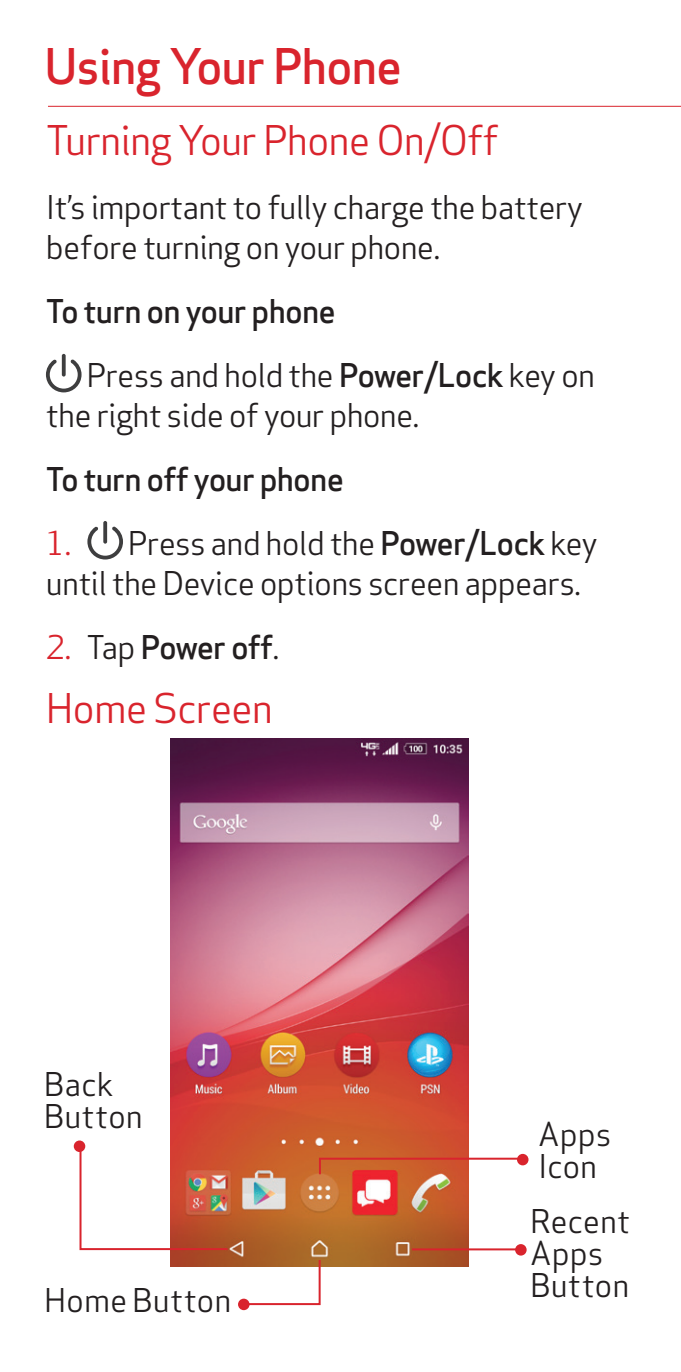
<style>
.page{position:relative;width:681px;height:1372px;background:#fff}
.page>*{position:absolute;margin:0;border:0;box-sizing:border-box;transform-origin:0 0}
.t1{font:500 48px "Apex Sans";letter-spacing:-.025em;color:#d9242d}
.t2{font:40px "Apex Sans";letter-spacing:-.025em;color:#d9242d}
.t3{font:32px/40px "Apex Sans";letter-spacing:-.025em;color:#231f20}
.t4{font:500 32px/64px "Apex Sans";letter-spacing:-.025em;color:#231f20}
.t5{font:32px/32px "Apex Sans";color:#231f20}
.s1{font-weight:400}
.s2{color:#d9242d}
.s3{font-weight:500}
.s4{font-weight:400;color:#d9242d}
</style>
<div class="page">
<hr style="left:48px;top:106px;width:632px;height:1px;background:#d9242d">
<svg style="left:46px;top:359px;width:35px;height:33px"></svg>
<svg style="left:62px;top:354px;width:4px;height:23px"></svg>
<svg style="left:87px;top:526px;width:36px;height:33px"></svg>
<svg style="left:103px;top:521px;width:4px;height:23px"></svg>
<div style="left:238px;top:1299px;width:11px;height:11px;background:#d9242d;border-radius:50%"></div>
<div style="left:515px;top:1244px;width:11px;height:12px;background:#d9242d;border-radius:50%"></div>
<div style="left:74px;top:1140px;width:11px;height:12px;background:#d9242d;border-radius:50%"></div>
<div style="left:516px;top:1154px;width:12px;height:11px;background:#d9242d;border-radius:50%"></div>
<img style="left:170px;top:738px;width:298px;height:529px">
<svg style="left:318px;top:1157px;width:206px;height:19px"></svg>
<hr style="left:412px;top:1248px;width:107px;height:2px;background:#d9242d">
<svg style="left:243px;top:1258px;width:78px;height:48px"></svg>
<svg style="left:78px;top:1148px;width:151px;height:103px"></svg>
<h1 class="t1" style="left:44px;top:24px;width:359px">Using Your Phone</h1>
<p class="t2" style="left:46px;top:108px;width:454px">Turning Your Phone On/Off</p>
<p class="t3" style="left:46px;top:185px;width:538px">It’s important to fully charge the battery before turning on your phone.</p>
<p class="t4" style="left:86px;top:276px;width:510px;text-indent:-40px">To turn on your phone<br><span class="s1">Press and hold the</span> Power/Lock <span class="s1">key on</span></p>
<p class="t3" style="left:46px;top:393px;width:375px">the right side of your phone.</p>
<p class="t4" style="left:46px;top:444px;width:299px">To turn off your phone</p>
<p class="t3" style="left:46px;top:521px;width:553px"><span class="s2">1.</span> Press and hold the <span class="s3">Power/Lock</span> key until the Device options screen appears.</p>
<p class="t4" style="left:46px;top:612px;width:235px"><span class="s4">2.</span> <span class="s1">Tap</span> Power off<span class="s1">.</span></p>
<p class="t2" style="left:46px;top:676px;width:228px">Home Screen</p>
<p class="t5" style="left:44px;top:1065px;width:101px">Back<br>Button</p>
<p class="t5" style="left:44px;top:1281px;width:189px">Home Button</p>
<p class="t3" style="left:538px;top:1116px;width:75px;line-height:32px">Apps<br>Icon</p>
<p class="t5" style="left:530px;top:1202px;width:101px">Recent<br>Apps<br>Button</p>
</div>
